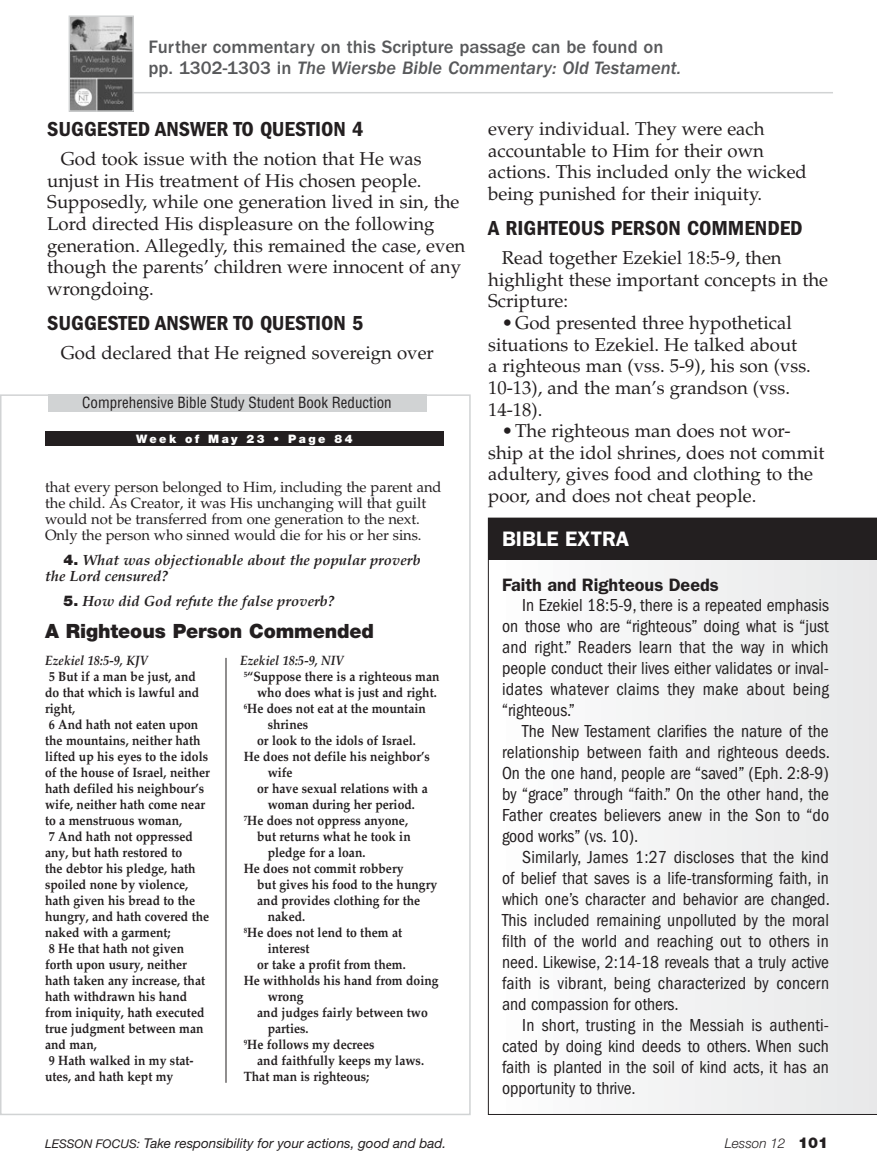
<style>
.page{position:relative;width:877px;height:1176px;background:#fff}
.page>*{position:absolute;margin:0;border:0;box-sizing:border-box;transform-origin:0 0}
.t1{font:21px "ITC Franklin Gothic Std Dm Cd";color:#231f20;scale:1.05 1}
.t2{font:600 21px "ITC Franklin Gothic Std";color:#fff}
.t3{font:900 19.65px "Helvetica Neue LT Std";letter-spacing:-.005em;color:#231f20}
.t4{font:18.6px/21.6px "Palatino LT Std";color:#231f20}
.t5{font:18.6px "ITC Franklin Gothic Std Med It";color:#58595b}
.t6{font:500 18.6px "ITC Franklin Gothic Std";color:#58595b}
.t7{font:condensed 18px/21px "ITC Franklin Gothic Std";color:#231f20;text-align:justify}
.t8{font:600 18px "ITC Franklin Gothic Std";color:#231f20}
.t9{font:condensed 15px "Helvetica LT Std";color:#231f20}
.t10{font:14.7px/16px "Palatino LT Std";letter-spacing:-.005em;color:#231f20}
.t11{font:italic 700 14.7px/16px "Palatino LT Std";color:#231f20}
.t12{font:700 13.5px/16px "Palatino LT Std";color:#231f20;scale:.9 1}
.t13{font:italic 13.5px "Helvetica Neue LT Std";color:#231f20}
.t14{font:italic 700 13.5px "Palatino LT Std";color:#231f20;scale:.9 1}
.t15{font:italic 300 13.5px "Helvetica Neue LT Std";color:#231f20}
.t16{font:900 11.7px "Helvetica Neue LT Std";letter-spacing:.21em;color:#fff}
.s1{font-family:"ITC Franklin Gothic Std";font-weight:500}
.s2{font-family:"Helvetica Neue LT Std";font-weight:900;font-style:normal}
.s3{font-size:12px}
.s4{font-weight:900;font-style:normal;font-size:15px}
</style>
<div class="page">
<hr style="left:129px;top:92px;width:704px;height:1px;background:#d1d3d4">
<img style="left:72px;top:18px;width:59px;height:91px">
<div style="left:69px;top:15px;width:65px;height:97px;border:2px solid #d1d3d4"></div>
<div style="left:45px;top:431px;width:399px;height:14px;background:#231f20"></div>
<hr style="left:226px;top:657px;width:1px;height:425px;background:#231f20">
<div style="left:48px;top:394px;width:378px;height:17px;background:#d1d3d4"></div>
<svg style="left:488px;top:518px;width:389px;height:596px"></svg>
<h3 class="t6" style="left:148px;top:37px;width:516px">Further commentary on this Scripture passage can be found on</h3>
<h3 class="t5" style="left:148px;top:58px;width:534px"><span class="s1">pp. 1302-1303 in</span> The Wiersbe Bible Commentary: Old Testament.</h3>
<h1 class="t1" style="left:47px;top:117px;width:302px">SUGGESTED ANSWER TO QUESTION 4</h1>
<p class="t4" style="left:47px;top:148px;width:420px;text-indent:14px">God took issue with the notion that He was unjust in His treatment of His chosen people.<br>Supposedly, while one generation lived in sin, the Lord directed His displeasure on the following generation. Allegedly, this remained the case, even though the parents’ children were innocent of any wrongdoing.</p>
<h1 class="t1" style="left:47px;top:311px;width:302px">SUGGESTED ANSWER TO QUESTION 5</h1>
<h3 class="t4" style="left:61px;top:342px;width:375px">God declared that He reigned sovereign over</h3>
<p class="t9" style="left:82px;top:393px;width:311px">Comprehensive Bible Study Student Book Reduction</p>
<p class="t16" style="left:136px;top:431px;width:218px">Week of May 23 • Page 84</p>
<p class="t10" style="left:45px;top:479px;width:398px">that every person belonged to Him, including the parent and the child. As Creator, it was His unchanging will that guilt would not be transferred from one generation to the next.<br>Only the person who sinned would die for his or her sins.</p>
<p class="t11" style="left:45px;top:552px;width:377px;text-indent:18px"><span class="s2">4.</span> What was objectionable about the popular proverb the Lord censured?</p>
<p class="t11" style="left:64px;top:593px;width:272px"><span class="s2">5.</span> How did God refute the false proverb?</p>
<h2 class="t3" style="left:45px;top:618px;width:331px">A Righteous Person Commended</h2>
<p class="t14" style="left:45px;top:652px;width:116px">Ezekiel 18:5-9, KJV</p>
<p class="t12" style="left:45px;top:668px;width:185px">5 But if a man be just, and<br>do that which is lawful and right,<br>6 And hath not eaten upon the mountains, neither hath lifted up his eyes to the idols of the house of Israel, neither hath defiled his neighbour’s wife, neither hath come near to a menstruous woman,<br>7 And hath not oppressed any, but hath restored to<br>the debtor his pledge, hath spoiled none by violence, hath given his bread to the hungry, and hath covered the naked with a garment;<br>8 He that hath not given forth upon usury, neither hath taken any increase, that hath withdrawn his hand from iniquity, hath executed true judgment between man and man,<br>9 Hath walked in my stat&shy;utes, and hath kept my</p>
<p class="t14" style="left:240px;top:652px;width:117px">Ezekiel 18:5-9, NIV</p>
<p class="t12" style="left:244px;top:668px;width:219px"><sup>5</sup>“Suppose there is a righteous man</p>
<p class="t12" style="left:257px;top:684px;width:201px">who does what is just and right.</p>
<p class="t12" style="left:244px;top:700px;width:204px"><sup>6</sup>He does not eat at the mountain</p>
<p class="t12" style="left:268px;top:716px;width:47px">shrines</p>
<p class="t12" style="left:257px;top:732px;width:178px">or look to the idols of Israel.</p>
<p class="t12" style="left:244px;top:748px;width:208px">He does not defile his neighbor’s</p>
<p class="t12" style="left:268px;top:764px;width:29px">wife</p>
<p class="t12" style="left:257px;top:780px;width:191px">or have sexual relations with a</p>
<p class="t12" style="left:268px;top:796px;width:165px">woman during her period.</p>
<p class="t12" style="left:244px;top:812px;width:184px"><sup>7</sup>He does not oppress anyone,</p>
<p class="t12" style="left:257px;top:828px;width:172px">but returns what he took in</p>
<p class="t12" style="left:268px;top:844px;width:110px">pledge for a loan.</p>
<p class="t12" style="left:244px;top:860px;width:179px">He does not commit robbery</p>
<p class="t12" style="left:257px;top:876px;width:202px">but gives his food to the hungry</p>
<p class="t12" style="left:257px;top:892px;width:183px">and provides clothing for the</p>
<p class="t12" style="left:268px;top:908px;width:43px">naked.</p>
<p class="t12" style="left:244px;top:924px;width:178px"><sup>8</sup>He does not lend to them at</p>
<p class="t12" style="left:268px;top:940px;width:48px">interest</p>
<p class="t12" style="left:257px;top:956px;width:167px">or take a profit from them.</p>
<p class="t12" style="left:244px;top:972px;width:218px">He withholds his hand from doing</p>
<p class="t12" style="left:268px;top:988px;width:41px">wrong</p>
<p class="t12" style="left:257px;top:1004px;width:191px">and judges fairly between two</p>
<p class="t12" style="left:268px;top:1020px;width:47px">parties.</p>
<p class="t12" style="left:244px;top:1036px;width:147px"><sup>9</sup>He follows my decrees</p>
<p class="t12" style="left:257px;top:1052px;width:187px">and faithfully keeps my laws.</p>
<p class="t12" style="left:244px;top:1068px;width:141px">That man is righteous;</p>
<h3 class="t4" style="left:488px;top:118px;width:320px">every individual. They were each accountable to Him for their own actions. This included only the wicked being punished for their iniquity.</h3>
<h1 class="t1" style="left:488px;top:216px;width:301px">A RIGHTEOUS PERSON COMMENDED</h1>
<h3 class="t4" style="left:488px;top:247px;width:341px;text-indent:14px">Read together Ezekiel 18:5-9, then highlight these important concepts in the<br>Scripture:</h3>
<h3 class="t4" style="left:488px;top:312px;width:324px;text-indent:14px">•God presented three hypothetical situations to Ezekiel. He talked about a righteous man (vss. 5-9), his son (vss.<br>10-13), and the man’s grandson (vss.<br>14-18).</h3>
<h3 class="t4" style="left:488px;top:420px;width:338px;text-indent:14px">•The righteous man does not wor&shy;ship at the idol shrines, does not commit adultery, gives food and clothing to the poor, and does not cheat people.</h3>
<h1 class="t2" style="left:502px;top:526px;width:129px">BIBLE EXTRA</h1>
<h3 class="t8" style="left:502px;top:574px;width:218px">Faith and Righteous Deeds</h3>
<p class="t7" style="left:502px;top:594px;width:329px;text-indent:20px">In Ezekiel 18:5-9, there is a repeated emphasis on those who are “righteous” doing what is “just and right.” Readers learn that the way in which people conduct their lives either validates or inval&shy;idates whatever claims they make about being “righteous.”</p>
<p class="t7" style="left:502px;top:720px;width:329px;text-indent:20px">The New Testament clarifies the nature of the relationship between faith and righteous deeds.<br>On the one hand, people are “saved” (Eph. 2:8-9) by “grace” through “faith.” On the other hand, the Father creates believers anew in the Son to “do good works” (vs. 10).</p>
<p class="t7" style="left:502px;top:846px;width:329px;text-indent:20px">Similarly, James 1:27 discloses that the kind of belief that saves is a life-transforming faith, in which one’s character and behavior are changed.<br>This included remaining unpolluted by the moral filth of the world and reaching out to others in need. Likewise, 2:14-18 reveals that a truly active faith is vibrant, being characterized by concern and compassion for others.</p>
<h3 class="t7" style="left:502px;top:1014px;width:328px;text-indent:20px">In short, trusting in the Messiah is authenti&shy;cated by doing kind deeds to others. When such faith is planted in the soil of kind acts, it has an opportunity to thrive.</h3>
<p class="t13" style="left:45px;top:1134px;width:403px"><span class="s3">LESSON FOCUS:</span> Take responsibility for your actions, good and bad.</p>
<p class="t15" style="left:725px;top:1135px;width:105px">Lesson 12 <span class="s4">101</span></p>
</div>
